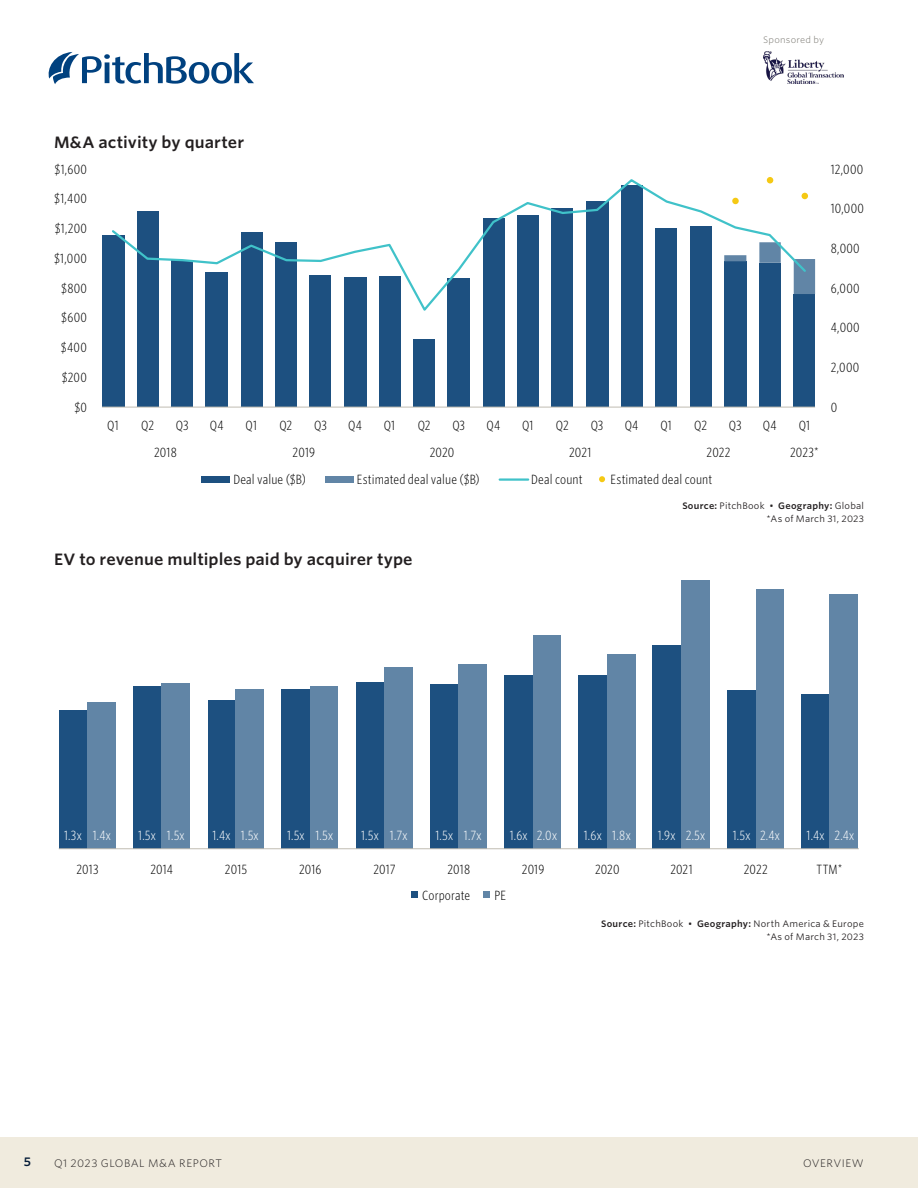
<style>
.page{position:relative;width:918px;height:1188px;background:#fff}
.page>*{position:absolute;margin:0;border:0;box-sizing:border-box;transform-origin:0 0}
.CR_Chart_title{font:600 15.75px "Whitney S Sm";letter-spacing:.005em;color:#231f20}
.t1{font:300 12.75px "Whitney Cond S Sm";letter-spacing:.01em;color:#000}
.t2{font:300 12.75px "Whitney Cond S Sm";letter-spacing:-.01em;color:#fff}
.t3{font:600 12px "Whitney S Sm";color:#051c38}
.t4{font:300 10.5px "Whitney S Sm";letter-spacing:.04em;color:#231f20}
.CR_Source_tag{font:9px "Whitney S Sm";letter-spacing:.025em;color:#231f20}
.CR_Source_tag-2{font:600 9px "Whitney S Sm";letter-spacing:.025em;color:#231f20}
.t5{font:300 9px "Whitney S Sm";letter-spacing:.025em;color:#78766f}
.s1{font-weight:400}
.s2{font-weight:600}
</style>
<div class="page">
<div style="left:0;top:1137px;width:918px;height:51px;background:#f0ebde"></div>
<svg style="left:49px;top:52px;width:205px;height:32px"></svg>
<img style="left:763px;top:51px;width:80px;height:33px">
<div style="left:794px;top:294px;width:21px;height:113px;background:#1d5080"></div>
<div style="left:759px;top:263px;width:22px;height:144px;background:#1d5080"></div>
<div style="left:724px;top:261px;width:22px;height:146px;background:#1d5080"></div>
<div style="left:690px;top:226px;width:21px;height:181px;background:#1d5080"></div>
<div style="left:656px;top:229px;width:21px;height:178px;background:#1d5080"></div>
<div style="left:621px;top:185px;width:22px;height:222px;background:#1d5080"></div>
<div style="left:586px;top:201px;width:22px;height:206px;background:#1d5080"></div>
<div style="left:552px;top:208px;width:21px;height:199px;background:#1d5080"></div>
<div style="left:517px;top:216px;width:22px;height:191px;background:#1d5080"></div>
<div style="left:483px;top:218px;width:21px;height:189px;background:#1d5080"></div>
<div style="left:448px;top:278px;width:22px;height:129px;background:#1d5080"></div>
<div style="left:413px;top:339px;width:22px;height:68px;background:#1d5080"></div>
<div style="left:379px;top:277px;width:22px;height:130px;background:#1d5080"></div>
<div style="left:344px;top:277px;width:22px;height:130px;background:#1d5080"></div>
<div style="left:310px;top:275px;width:21px;height:132px;background:#1d5080"></div>
<div style="left:275px;top:242px;width:22px;height:165px;background:#1d5080"></div>
<div style="left:241px;top:232px;width:21px;height:175px;background:#1d5080"></div>
<div style="left:206px;top:272px;width:22px;height:135px;background:#1d5080"></div>
<div style="left:171px;top:261px;width:22px;height:146px;background:#1d5080"></div>
<div style="left:137px;top:211px;width:21px;height:196px;background:#1d5080"></div>
<div style="left:102px;top:235px;width:22px;height:172px;background:#1d5080"></div>
<svg style="left:808px;top:259px;width:7px;height:35px"></svg>
<svg style="left:112px;top:179px;width:696px;height:135px"></svg>
<hr style="left:102px;top:407px;width:713px;height:1px;background:#c0bcb2">
<div style="left:202px;top:476px;width:28px;height:7px;background:#1d5080"></div>
<div style="left:325px;top:476px;width:29px;height:7px;background:#6185a6"></div>
<hr style="left:500px;top:478px;width:28px;height:3px;background:#40c2c9">
<svg style="left:599px;top:476px;width:6px;height:6px"></svg>
<div style="left:732px;top:198px;width:7px;height:6px;background:#f5c914;border-radius:50%"></div>
<svg style="left:767px;top:177px;width:6px;height:6px"></svg>
<svg style="left:802px;top:193px;width:6px;height:6px"></svg>
<div style="left:801px;top:694px;width:28px;height:155px;background:#1d5080"></div>
<div style="left:829px;top:594px;width:29px;height:255px;background:#6185a6"></div>
<div style="left:727px;top:690px;width:29px;height:159px;background:#1d5080"></div>
<div style="left:756px;top:590px;width:28px;height:259px;background:#6185a6"></div>
<div style="left:652px;top:645px;width:29px;height:204px;background:#1d5080"></div>
<div style="left:681px;top:580px;width:29px;height:269px;background:#6185a6"></div>
<div style="left:578px;top:676px;width:29px;height:173px;background:#1d5080"></div>
<div style="left:607px;top:654px;width:29px;height:195px;background:#6185a6"></div>
<div style="left:504px;top:676px;width:29px;height:173px;background:#1d5080"></div>
<div style="left:533px;top:635px;width:28px;height:214px;background:#6185a6"></div>
<div style="left:430px;top:684px;width:28px;height:165px;background:#1d5080"></div>
<div style="left:458px;top:664px;width:29px;height:185px;background:#6185a6"></div>
<div style="left:356px;top:682px;width:28px;height:167px;background:#1d5080"></div>
<div style="left:384px;top:667px;width:29px;height:182px;background:#6185a6"></div>
<div style="left:282px;top:689px;width:28px;height:160px;background:#1d5080"></div>
<div style="left:310px;top:686px;width:28px;height:163px;background:#6185a6"></div>
<div style="left:208px;top:700px;width:28px;height:149px;background:#1d5080"></div>
<div style="left:236px;top:689px;width:28px;height:160px;background:#6185a6"></div>
<div style="left:133px;top:686px;width:29px;height:163px;background:#1d5080"></div>
<div style="left:162px;top:683px;width:28px;height:166px;background:#6185a6"></div>
<div style="left:59px;top:710px;width:29px;height:139px;background:#1d5080"></div>
<div style="left:88px;top:702px;width:28px;height:147px;background:#6185a6"></div>
<hr style="left:59px;top:848px;width:800px;height:1px;background:#c0bcb2">
<svg style="left:412px;top:892px;width:6px;height:6px"></svg>
<svg style="left:484px;top:892px;width:6px;height:6px"></svg>
<p class="CR_Chart_title" style="left:54px;top:131px;width:192px">M&amp;A activity by quarter</p>
<p class="t1" style="left:54px;top:161px;width:34px">$1,600</p>
<p class="t1" style="left:54px;top:191px;width:34px">$1,400</p>
<p class="t1" style="left:55px;top:220px;width:34px">$1,200</p>
<p class="t1" style="left:54px;top:250px;width:34px">$1,000</p>
<p class="t1" style="left:61px;top:280px;width:27px">$800</p>
<p class="t1" style="left:61px;top:309px;width:27px">$600</p>
<p class="t1" style="left:61px;top:339px;width:28px">$400</p>
<p class="t1" style="left:62px;top:370px;width:27px">$200</p>
<p class="t1" style="left:74px;top:399px;width:14px">$0</p>
<p class="t5" style="left:763px;top:34px;width:62px">Sponsored by</p>
<p class="t1" style="left:831px;top:161px;width:34px">12,000</p>
<p class="t1" style="left:831px;top:201px;width:35px">10,000</p>
<p class="t1" style="left:831px;top:240px;width:30px">8,000</p>
<p class="t1" style="left:831px;top:280px;width:30px">6,000</p>
<p class="t1" style="left:831px;top:319px;width:30px">4,000</p>
<p class="t1" style="left:831px;top:360px;width:30px">2,000</p>
<p class="t1" style="left:831px;top:399px;width:8px">0</p>
<p class="t1" style="left:107px;top:417px;width:13px">Q1</p>
<p class="t1" style="left:141px;top:417px;width:14px">Q2</p>
<p class="t1" style="left:176px;top:417px;width:14px">Q3</p>
<p class="t1" style="left:210px;top:417px;width:15px">Q4</p>
<p class="t1" style="left:246px;top:417px;width:13px">Q1</p>
<p class="t1" style="left:279px;top:417px;width:14px">Q2</p>
<p class="t1" style="left:314px;top:417px;width:14px">Q3</p>
<p class="t1" style="left:348px;top:417px;width:15px">Q4</p>
<p class="t1" style="left:384px;top:417px;width:13px">Q1</p>
<p class="t1" style="left:418px;top:417px;width:14px">Q2</p>
<p class="t1" style="left:452px;top:417px;width:14px">Q3</p>
<p class="t1" style="left:486px;top:417px;width:15px">Q4</p>
<p class="t1" style="left:522px;top:417px;width:13px">Q1</p>
<p class="t1" style="left:556px;top:417px;width:14px">Q2</p>
<p class="t1" style="left:591px;top:417px;width:14px">Q3</p>
<p class="t1" style="left:625px;top:417px;width:15px">Q4</p>
<p class="t1" style="left:660px;top:417px;width:13px">Q1</p>
<p class="t1" style="left:694px;top:417px;width:14px">Q2</p>
<p class="t1" style="left:729px;top:417px;width:14px">Q3</p>
<p class="t1" style="left:763px;top:417px;width:15px">Q4</p>
<p class="t1" style="left:799px;top:417px;width:13px">Q1</p>
<p class="t1" style="left:154px;top:444px;width:24px">2018</p>
<p class="t1" style="left:293px;top:444px;width:24px">2019</p>
<p class="t1" style="left:430px;top:444px;width:26px">2020</p>
<p class="t1" style="left:569px;top:444px;width:24px">2021</p>
<p class="t1" style="left:707px;top:444px;width:26px">2022</p>
<p class="t1" style="left:790px;top:444px;width:30px">2023*</p>
<p class="t1" style="left:233px;top:471px;width:74px">Deal value ($B)</p>
<p class="t1" style="left:357px;top:471px;width:125px">Estimated deal value ($B)</p>
<p class="t1" style="left:531px;top:471px;width:53px">Deal count</p>
<p class="t1" style="left:611px;top:471px;width:103px">Estimated deal count</p>
<p class="CR_Chart_title" style="left:54px;top:549px;width:360px">EV to revenue multiples paid by acquirer type</p>
<p class="CR_Source_tag-2" style="left:682px;top:499px;width:183px">Source: <span class="s1">PitchBook •</span> Geography: <span class="s1">Global</span></p>
<p class="CR_Source_tag" style="left:767px;top:513px;width:99px">*As of March 31, 2023</p>
<p class="t2" style="left:64px;top:827px;width:49px">1.3x 1.4x</p>
<p class="t2" style="left:138px;top:827px;width:48px">1.5x 1.5x</p>
<p class="t2" style="left:212px;top:827px;width:48px">1.4x 1.5x</p>
<p class="t2" style="left:287px;top:827px;width:48px">1.5x 1.5x</p>
<p class="t2" style="left:361px;top:827px;width:48px">1.5x 1.7x</p>
<p class="t2" style="left:435px;top:827px;width:48px">1.5x 1.7x</p>
<p class="t2" style="left:510px;top:827px;width:49px">1.6x 2.0x</p>
<p class="t2" style="left:584px;top:827px;width:49px">1.6x 1.8x</p>
<p class="t2" style="left:658px;top:827px;width:49px">1.9x 2.5x</p>
<p class="t2" style="left:733px;top:827px;width:49px">1.5x 2.4x</p>
<p class="t2" style="left:807px;top:827px;width:50px">1.4x 2.4x</p>
<p class="t1" style="left:77px;top:861px;width:23px">2013</p>
<p class="t1" style="left:150px;top:861px;width:24px">2014</p>
<p class="t1" style="left:225px;top:861px;width:24px">2015</p>
<p class="t1" style="left:299px;top:861px;width:24px">2016</p>
<p class="t1" style="left:373px;top:861px;width:24px">2017</p>
<p class="t1" style="left:447px;top:861px;width:24px">2018</p>
<p class="t1" style="left:522px;top:861px;width:24px">2019</p>
<p class="t1" style="left:595px;top:861px;width:26px">2020</p>
<p class="t1" style="left:670px;top:861px;width:24px">2021</p>
<p class="t1" style="left:744px;top:861px;width:26px">2022</p>
<p class="t1" style="left:817px;top:861px;width:27px">TTM*</p>
<p class="t1" style="left:422px;top:887px;width:50px">Corporate</p>
<p class="t1" style="left:495px;top:887px;width:13px">PE</p>
<p class="t3" style="left:24px;top:1153px;width:9px">5</p>
<p class="t4" style="left:54px;top:1156px;width:170px">Q1 2023 GLOBAL M&amp;A REPORT</p>
<p class="CR_Source_tag" style="left:601px;top:917px;width:264px"><span class="s2">Source:</span> PitchBook • <span class="s2">Geography:</span> North America &amp; Europe</p>
<p class="CR_Source_tag" style="left:767px;top:930px;width:99px">*As of March 31, 2023</p>
<p class="t4" style="left:803px;top:1156px;width:62px">OVERVIEW</p>
</div>
